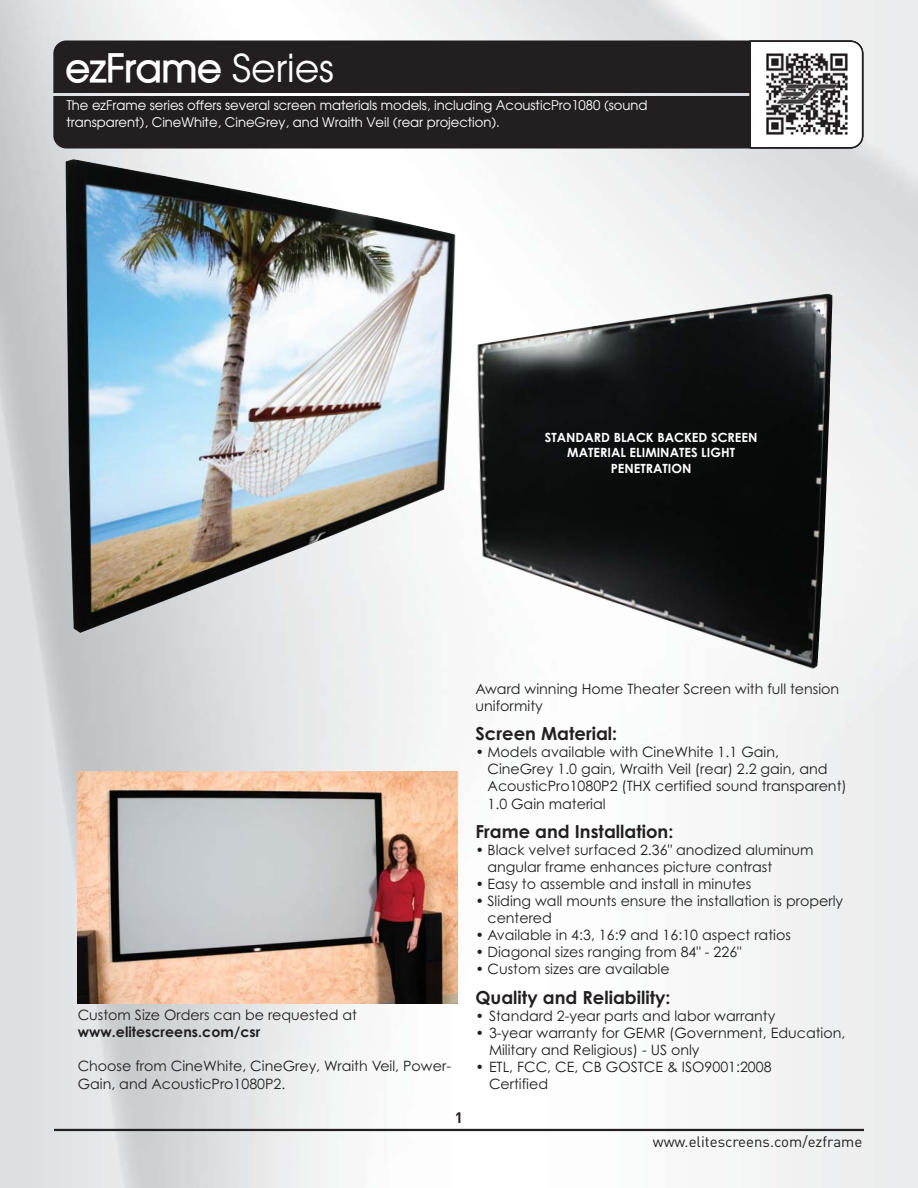
<style>
.page{position:relative;width:918px;height:1188px;background:#fff}
.page>*{position:absolute;margin:0;border:0;box-sizing:border-box;transform-origin:0 0}
.t1{font:700 39px "Atilla";color:#fff}
.t2{font:700 18px "Century Gothic";color:#231f20}
.t3{font:15px "Merrill DIN";color:#231f20}
.t4{font:700 15px "Merrill DIN";color:#231f20}
.t5{font:14.25px/17.1px "Century Gothic";color:#231f20}
.t6{font:700 14.25px "Century Gothic";color:#231f20}
.t7{font:13.5px/16.2px "Atilla Normal";color:#fff}
.t8{font:700 12.75px/15.3px "Century Gothic";color:#fff;text-align:center}
.s1{font-family:"Atilla Normal";font-weight:400}
</style>
<div class="page">
<img style="left:0;top:0;width:918px;height:1188px">
<div style="left:53px;top:40px;width:697px;height:108px;background:#231f20"></div>
<hr style="left:54px;top:1129px;width:810px;height:2px;background:#231f20">
<img style="left:78px;top:771px;width:380px;height:233px">
<img style="left:596px;top:317px;width:59px;height:9px">
<img style="left:66px;top:159px;width:390px;height:474px">
<svg style="left:750px;top:40px;width:113px;height:108px"></svg>
<img style="left:766px;top:54px;width:81px;height:81px">
<h1 class="t1" style="left:65px;top:42px;width:270px">ezFrame <span class="s1">Series</span></h1>
<p class="t7" style="left:66px;top:97px;width:583px">The ezFrame series offers several screen materials models, including AcousticPro1080 (sound transparent), CineWhite, CineGrey, and Wraith Veil (rear projection).</p>
<p class="t8" style="left:545px;top:430px;width:214px">STANDARD BLACK BACKED SCREEN<br>MATERIAL ELIMINATES LIGHT<br>PENETRATION</p>
<p class="t5" style="left:78px;top:1006px;width:281px">Custom Size Orders can be requested at</p>
<p class="t6" style="left:78px;top:1023px;width:184px">www.elitescreens.com/csr</p>
<p class="t5" style="left:78px;top:1058px;width:375px">Choose from CineWhite, CineGrey, Wraith Veil, Power-<br>Gain, and AcousticPro1080P2.</p>
<p class="t4" style="left:455px;top:1108px;width:10px">1</p>
<p class="t5" style="left:476px;top:680px;width:365px">Award winning Home Theater Screen with full tension uniformity</p>
<p class="t2" style="left:476px;top:722px;width:143px">Screen Material:</p>
<p class="t5" style="left:488px;top:743px;width:361px;text-indent:-12px">• Models available with CineWhite 1.1 Gain, CineGrey 1.0 gain, Wraith Veil (rear) 2.2 gain, and AcousticPro1080P2 (THX certified sound transparent)<br>1.0 Gain material</p>
<p class="t2" style="left:476px;top:820px;width:199px">Frame and Installation:</p>
<p class="t5" style="left:488px;top:841px;width:328px;text-indent:-12px">• Black velvet surfaced 2.36" anodized aluminum angular frame enhances picture contrast</p>
<p class="t5" style="left:476px;top:875px;width:277px">• Easy to assemble and install in minutes</p>
<p class="t5" style="left:488px;top:892px;width:357px;text-indent:-12px">• Sliding wall mounts ensure the installation is properly centered</p>
<p class="t5" style="left:476px;top:926px;width:317px">• Available in 4:3, 16:9 and 16:10 aspect ratios</p>
<p class="t5" style="left:476px;top:943px;width:268px">• Diagonal sizes ranging from 84" - 226"</p>
<p class="t5" style="left:476px;top:961px;width:196px">• Custom sizes are available</p>
<p class="t2" style="left:476px;top:986px;width:197px">Quality and Reliability:</p>
<p class="t5" style="left:476px;top:1007px;width:301px">• Standard 2-year parts and labor warranty</p>
<p class="t5" style="left:489px;top:1024px;width:358px;text-indent:-13px">• 3-year warranty for GEMR (Government, Education,<br>Military and Religious) - US only</p>
<p class="t5" style="left:489px;top:1058px;width:284px;text-indent:-14px">• ETL, FCC, CE, CB GOSTCE &amp; ISO9001:2008<br>Certified</p>
<p class="t3" style="left:653px;top:1132px;width:211px">www.elitescreens.com/ezframe</p>
</div>
